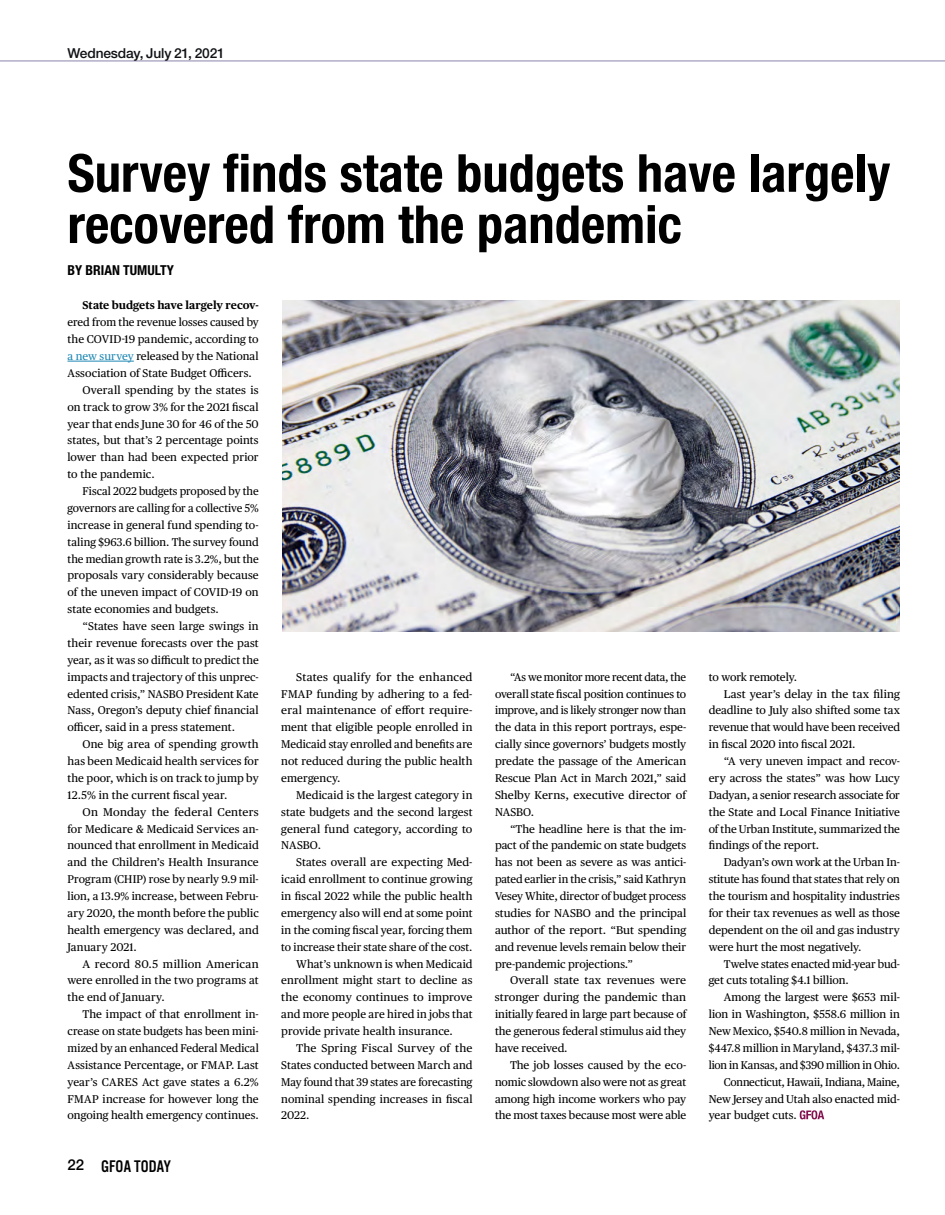
<style>
.page{position:relative;width:945px;height:1215px;background:#fff}
.page>*{position:absolute;margin:0;border:0;box-sizing:border-box;transform-origin:0 0}
.t1{font:700 condensed 52.5px/51.2px "Helvetica Neue LT Std";color:#000}
.t2{font:17.5px "Alternate Got No 3 D";color:#000}
.t3{font:500 13.75px "Helvetica Neue LT Std";letter-spacing:-.01em;color:#101115}
.t4{font:700 condensed 13.75px "Helvetica Neue LT Std";color:#000}
.t5{font:11.25px/16.9px "Publico Text";color:#000;text-align:justify}
.t6{font:11.25px "Publico Text";letter-spacing:.02em;color:#000}
.t7{font:700 11.25px "Publico Text";letter-spacing:-.005em;color:#000}
.s1{color:#2088b4}
.s2{font-family:"Helvetica Neue LT Std";font-weight:500;font-size:15px}
</style>
<div class="page">
<hr style="left:68px;top:361px;width:66px;height:1px;background:#2088b4">
<svg style="left:800px;top:1110px;width:24px;height:9px"></svg>
<img style="left:283px;top:300px;width:617px;height:332px">
<hr style="left:0;top:61px;width:945px;height:1px;background:#8985aa">
<p class="t3" style="left:68px;top:45px;width:159px">Wednesday, July 21, 2021</p>
<h1 class="t1" style="left:68px;top:147px;width:824px">Survey finds state budgets have largely recovered from the pandemic</h1>
<p class="t4" style="left:68px;top:262px;width:108px">BY BRIAN TUMULTY</p>
<p class="t7" style="left:83px;top:297px;width:178px">State budgets have largely recov-</p>
<p class="t5" style="left:68px;top:313px;width:193px">ered from the revenue losses caused by</p>
<p class="t5" style="left:68px;top:330px;width:193px">the COVID-19 pandemic, according to</p>
<p class="t5" style="left:68px;top:347px;width:193px"><span class="s1">a new survey</span> released by the National</p>
<p class="t5" style="left:68px;top:364px;width:186px">Association of State Budget Officers.</p>
<p class="t5" style="left:83px;top:381px;width:178px">Overall spending by the states is</p>
<p class="t5" style="left:68px;top:398px;width:193px">on track to grow 3% for the 2021 fiscal</p>
<p class="t5" style="left:68px;top:414px;width:193px">year that ends June 30 for 46 of the 50</p>
<p class="t5" style="left:68px;top:431px;width:193px">states, but that’s 2 percentage points</p>
<p class="t5" style="left:68px;top:448px;width:193px">lower than had been expected prior</p>
<p class="t5" style="left:68px;top:465px;width:89px">to the pandemic.</p>
<p class="t5" style="left:83px;top:482px;width:178px">Fiscal 2022 budgets proposed by the</p>
<p class="t5" style="left:68px;top:499px;width:193px">governors are calling for a collective 5%</p>
<p class="t5" style="left:68px;top:516px;width:193px">increase in general fund spending to-</p>
<p class="t5" style="left:68px;top:533px;width:193px">taling $963.6 billion. The survey found</p>
<p class="t5" style="left:68px;top:549px;width:193px">the median growth rate is 3.2%, but the</p>
<p class="t5" style="left:68px;top:566px;width:193px">proposals vary considerably because</p>
<p class="t5" style="left:68px;top:583px;width:193px">of the uneven impact of COVID-19 on</p>
<p class="t5" style="left:68px;top:600px;width:153px">state economies and budgets.</p>
<p class="t5" style="left:83px;top:617px;width:178px">“States have seen large swings in</p>
<p class="t5" style="left:68px;top:634px;width:193px">their revenue forecasts over the past</p>
<p class="t5" style="left:68px;top:651px;width:193px">year, as it was so difficult to predict the</p>
<p class="t5" style="left:68px;top:668px;width:193px">impacts and trajectory of this unprec-</p>
<p class="t5" style="left:68px;top:684px;width:193px">edented crisis,” NASBO President Kate</p>
<p class="t5" style="left:68px;top:701px;width:193px">Nass, Oregon’s deputy chief financial</p>
<p class="t5" style="left:68px;top:718px;width:169px">officer, said in a press statement.</p>
<p class="t5" style="left:83px;top:735px;width:178px">One big area of spending growth</p>
<p class="t5" style="left:68px;top:752px;width:193px">has been Medicaid health services for</p>
<p class="t5" style="left:68px;top:769px;width:193px">the poor, which is on track to jump by</p>
<p class="t6" style="left:68px;top:786px;width:162px">12.5% in the current fiscal year.</p>
<p class="t6" style="left:83px;top:803px;width:178px">On Monday the federal Centers</p>
<p class="t5" style="left:68px;top:819px;width:193px">for Medicare &amp; Medicaid Services an-</p>
<p class="t5" style="left:68px;top:836px;width:193px">nounced that enrollment in Medicaid</p>
<p class="t5" style="left:68px;top:853px;width:193px">and the Children’s Health Insurance</p>
<p class="t5" style="left:68px;top:870px;width:193px">Program (CHIP) rose by nearly 9.9 mil-</p>
<p class="t5" style="left:68px;top:887px;width:193px">lion, a 13.9% increase, between Febru-</p>
<p class="t5" style="left:68px;top:904px;width:193px">ary 2020, the month before the public</p>
<p class="t5" style="left:68px;top:921px;width:193px">health emergency was declared, and</p>
<p class="t5" style="left:68px;top:938px;width:71px">January 2021.</p>
<p class="t5" style="left:83px;top:954px;width:178px">A record 80.5 million American</p>
<p class="t5" style="left:68px;top:971px;width:193px">were enrolled in the two programs at</p>
<p class="t5" style="left:68px;top:988px;width:99px">the end of January.</p>
<p class="t5" style="left:83px;top:1005px;width:178px">The impact of that enrollment in-</p>
<p class="t5" style="left:68px;top:1022px;width:193px">crease on state budgets has been mini-</p>
<p class="t5" style="left:68px;top:1039px;width:193px">mized by an enhanced Federal Medical</p>
<p class="t5" style="left:68px;top:1056px;width:193px">Assistance Percentage, or FMAP. Last</p>
<p class="t5" style="left:68px;top:1073px;width:193px">year’s CARES Act gave states a 6.2%</p>
<p class="t5" style="left:68px;top:1089px;width:193px">FMAP increase for however long the</p>
<p class="t5" style="left:68px;top:1106px;width:193px">ongoing health emergency continues.</p>
<p class="t5" style="left:281px;top:668px;width:193px;text-indent:15px">States qualify for the enhanced FMAP funding by adhering to a fed&shy;eral maintenance of effort require&shy;ment that eligible people enrolled in Medicaid stay enrolled and benefits are not reduced during the public health emergency.</p>
<p class="t5" style="left:281px;top:786px;width:193px;text-indent:15px">Medicaid is the largest category in state budgets and the second largest general fund category, according to NASBO.</p>
<p class="t5" style="left:296px;top:853px;width:178px">States overall are expecting Med-</p>
<p class="t5" style="left:281px;top:870px;width:193px">icaid enrollment to continue growing</p>
<p class="t5" style="left:281px;top:887px;width:193px">in fiscal 2022 while the public health</p>
<p class="t5" style="left:281px;top:904px;width:193px">emergency also will end at some point</p>
<p class="t5" style="left:281px;top:921px;width:193px">in the coming fiscal year, forcing them</p>
<p class="t5" style="left:281px;top:938px;width:193px">to increase their state share of the cost.</p>
<p class="t5" style="left:296px;top:954px;width:178px">What’s unknown is when Medicaid</p>
<p class="t5" style="left:281px;top:971px;width:193px">enrollment might start to decline as</p>
<p class="t5" style="left:281px;top:988px;width:193px">the economy continues to improve</p>
<p class="t5" style="left:281px;top:1005px;width:193px">and more people are hired in jobs that</p>
<p class="t5" style="left:281px;top:1022px;width:173px">provide private health insurance.</p>
<p class="t5" style="left:296px;top:1039px;width:178px">The Spring Fiscal Survey of the</p>
<p class="t5" style="left:281px;top:1056px;width:193px">States conducted between March and</p>
<p class="t5" style="left:281px;top:1073px;width:193px">May found that 39 states are forecasting</p>
<p class="t5" style="left:281px;top:1089px;width:193px">nominal spending increases in fiscal</p>
<p class="t5" style="left:281px;top:1106px;width:30px">2022.</p>
<p class="t5" style="left:495px;top:668px;width:193px;text-indent:15px">“As we monitor more recent data, the overall state fiscal position continues to improve, and is likely stronger now than the data in this report portrays, espe&shy;cially since governors’ budgets mostly predate the passage of the American Rescue Plan Act in March 2021,” said Shelby Kerns, executive director of NASBO.</p>
<p class="t5" style="left:495px;top:819px;width:193px;text-indent:15px">“The headline here is that the im&shy;pact of the pandemic on state budgets has not been as severe as was antici&shy;pated earlier in the crisis,” said Kathryn Vesey White, director of budget process studies for NASBO and the principal author of the report. “But spending and revenue levels remain below their pre-pandemic projections.”</p>
<p class="t5" style="left:495px;top:971px;width:193px;text-indent:15px">Overall state tax revenues were stronger during the pandemic than initially feared in large part because of the generous federal stimulus aid they have received.</p>
<p class="t5" style="left:495px;top:1056px;width:193px;text-indent:15px">The job losses caused by the eco&shy;nomic slowdown also were not as great among high income workers who pay the most taxes because most were able</p>
<p class="t5" style="left:709px;top:668px;width:90px">to work remotely.</p>
<p class="t5" style="left:724px;top:684px;width:178px">Last year’s delay in the tax filing</p>
<p class="t5" style="left:709px;top:701px;width:193px">deadline to July also shifted some tax</p>
<p class="t5" style="left:709px;top:718px;width:193px">revenue that would have been received</p>
<p class="t5" style="left:709px;top:735px;width:148px">in fiscal 2020 into fiscal 2021.</p>
<p class="t5" style="left:724px;top:752px;width:178px">“A very uneven impact and recov-</p>
<p class="t5" style="left:709px;top:769px;width:193px">ery across the states” was how Lucy</p>
<p class="t5" style="left:709px;top:786px;width:193px">Dadyan, a senior research associate for</p>
<p class="t5" style="left:709px;top:803px;width:193px">the State and Local Finance Initiative</p>
<p class="t5" style="left:709px;top:819px;width:193px">of the Urban Institute, summarized the</p>
<p class="t5" style="left:709px;top:836px;width:112px">findings of the report.</p>
<p class="t5" style="left:724px;top:853px;width:178px">Dadyan’s own work at the Urban In-</p>
<p class="t5" style="left:709px;top:870px;width:193px">stitute has found that states that rely on</p>
<p class="t5" style="left:709px;top:887px;width:193px">the tourism and hospitality industries</p>
<p class="t5" style="left:709px;top:904px;width:193px">for their tax revenues as well as those</p>
<p class="t5" style="left:709px;top:921px;width:193px">dependent on the oil and gas industry</p>
<p class="t5" style="left:709px;top:938px;width:154px">were hurt the most negatively.</p>
<p class="t5" style="left:724px;top:954px;width:178px">Twelve states enacted mid-year bud-</p>
<p class="t5" style="left:709px;top:971px;width:142px">get cuts totaling $4.1 billion.</p>
<p class="t5" style="left:724px;top:988px;width:178px">Among the largest were $653 mil-</p>
<p class="t5" style="left:709px;top:1005px;width:193px">lion in Washington, $558.6 million in</p>
<p class="t5" style="left:709px;top:1022px;width:193px">New Mexico, $540.8 million in Nevada,</p>
<p class="t5" style="left:709px;top:1039px;width:193px">$447.8 million in Maryland, $437.3 mil-</p>
<p class="t5" style="left:709px;top:1056px;width:193px">lion in Kansas, and $390 million in Ohio.</p>
<p class="t5" style="left:724px;top:1073px;width:178px">Connecticut, Hawaii, Indiana, Maine,</p>
<p class="t5" style="left:709px;top:1089px;width:193px">New Jersey and Utah also enacted mid-</p>
<p class="t5" style="left:709px;top:1106px;width:90px">year budget cuts.</p>
<h2 class="t2" style="left:68px;top:1157px;width:105px"><span class="s2">22</span> GFOA TODAY</h2>
</div>
